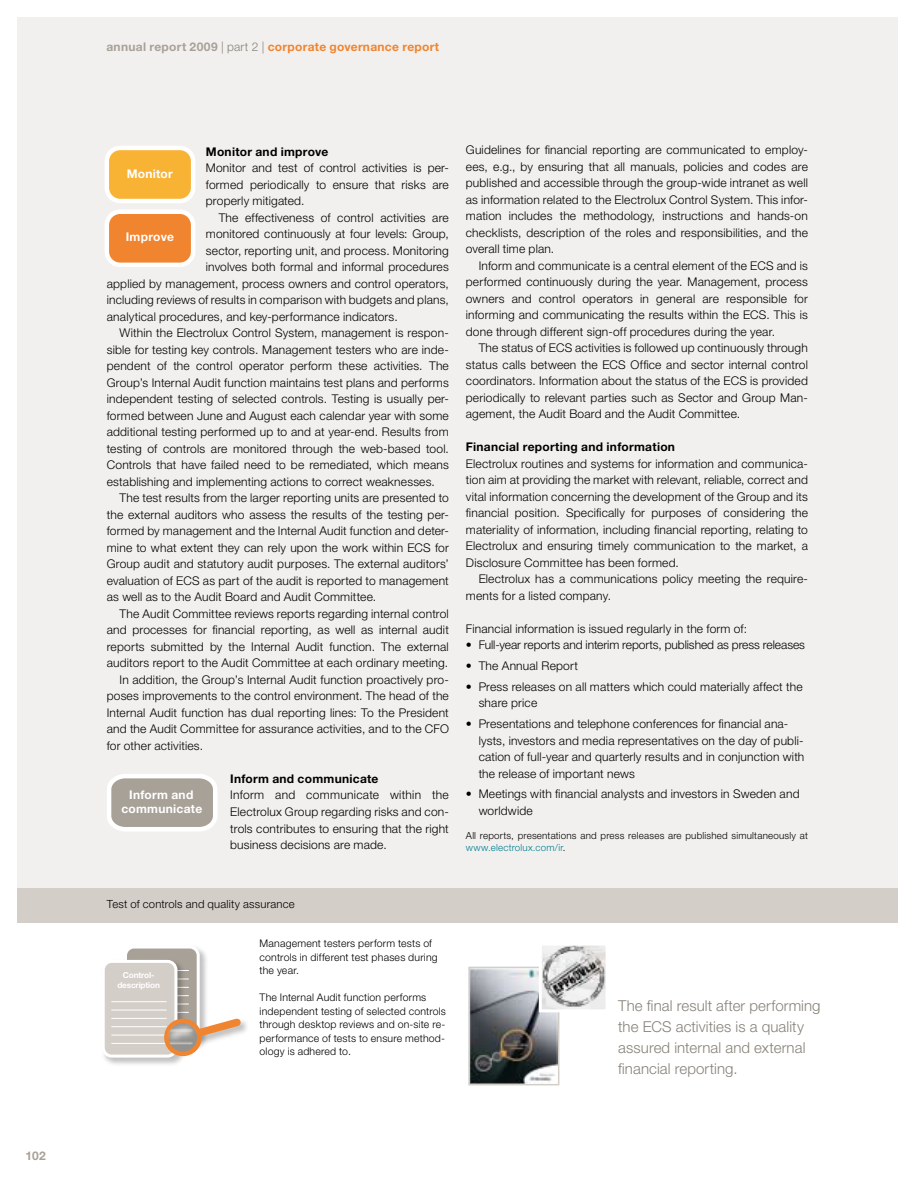
<style>
.page{position:relative;width:915px;height:1191px;background:#fff}
.page>*{position:absolute;margin:0;border:0;box-sizing:border-box;transform-origin:0 0}
.t1{font:300 15px/21px "Helvetica Neue LT Std";letter-spacing:.005em;color:#878179}
.t2{font:300 12px/16.5px "Helvetica Neue LT Std";letter-spacing:.015em;color:#000;text-align:justify}
.t3{font:700 12px "Helvetica Neue LT Std";letter-spacing:.025em;color:#000}
.t4{font:300 12px "Helvetica Neue LT Std";letter-spacing:-.005em;color:#000}
.t5{font:700 12px "Helvetica Neue LT Std";letter-spacing:.025em;color:#f0842f}
.t6{font:700 12px/13.5px "Helvetica Neue LT Std";letter-spacing:.02em;color:#fff;text-align:center}
.t7{font:700 12px "Helvetica Neue LT Std";color:#a8a198}
.t8{font:300 11.25px "Helvetica Neue LT Std";letter-spacing:.015em;color:#000}
.t9{font:300 10.5px/13.5px "Helvetica Neue LT Std";letter-spacing:.02em;color:#000}
.t10{font:300 9.75px/12px "Helvetica Neue LT Std";letter-spacing:.02em;color:#000}
.t11{font:700 8.25px/10.5px "Helvetica Neue LT Std";letter-spacing:-.02em;color:#fff;text-align:center}
.s1{color:#a8a198}
.s2{font-weight:300;color:#878179}
.s3{color:#007e91}
</style>
<div class="page">
<div style="left:17px;top:17px;width:880px;height:905px;background:#f2f0ee"></div>
<div style="left:17px;top:888px;width:880px;height:34px;background:#d4cec8"></div>
<img style="left:471px;top:969px;width:85px;height:113px">
<div style="left:468px;top:966px;width:91px;height:119px;border:2px solid #d4cec8"></div>
<div style="left:107px;top:148px;width:86px;height:53px;background:#f8b234;border-radius:13px"></div>
<div style="left:104px;top:146px;width:91px;height:57px;border:4px solid #fff;border-radius:13px"></div>
<div style="left:107px;top:212px;width:86px;height:53px;background:#f0842f;border-radius:13px"></div>
<div style="left:104px;top:209px;width:91px;height:58px;border:4px solid #fff;border-radius:13px"></div>
<svg style="left:107px;top:774px;width:110px;height:57px;background:#bbb6af"></svg>
<img style="left:198px;top:948px;width:9px;height:27px">
<div style="left:125px;top:947px;width:73px;height:94px;background:#a8a198;border-radius:9px"></div>
<div style="left:124px;top:945px;width:76px;height:98px;border:3px solid #fff;border-radius:9px"></div>
<img style="left:104px;top:957px;width:85px;height:107px">
<div style="left:103px;top:961px;width:73px;height:95px;background:#d4cec8;border-radius:9px"></div>
<div style="left:102px;top:960px;width:75px;height:97px;border:3px solid #fff;border-radius:9px"></div>
<hr style="left:111px;top:1043px;width:55px;height:1px;background:#fff">
<hr style="left:111px;top:1034px;width:55px;height:1px;background:#fff">
<hr style="left:111px;top:1026px;width:55px;height:1px;background:#fff">
<hr style="left:111px;top:1018px;width:55px;height:1px;background:#fff">
<hr style="left:111px;top:1009px;width:55px;height:1px;background:#fff">
<hr style="left:111px;top:1001px;width:55px;height:1px;background:#fff">
<img style="left:117px;top:975px;width:128px;height:90px">
<img style="left:542px;top:946px;width:62px;height:62px">
<div style="left:538px;top:942px;width:70px;height:70px;border:3px solid #fff"></div>
<p class="t7" style="left:26px;top:1148px;width:22px">102</p>
<p class="t5" style="left:106px;top:39px;width:334px"><span class="s1">annual report 2009</span> <span class="s2">| part 2 |</span> corporate governance report</p>
<p class="t3" style="left:206px;top:144px;width:124px">Monitor and improve</p>
<p class="t2" style="left:206px;top:159px;width:244px">Monitor and test of control activities is per&shy;formed periodically to ensure that risks are properly mitigated.</p>
<p class="t2" style="left:218px;top:209px;width:231px">The effectiveness of control activities are</p>
<p class="t2" style="left:206px;top:225px;width:244px">monitored continuously at four levels: Group,</p>
<p class="t2" style="left:206px;top:242px;width:244px">sector, reporting unit, and process. Monitoring</p>
<p class="t2" style="left:206px;top:258px;width:244px">involves both formal and informal procedures</p>
<p class="t2" style="left:107px;top:275px;width:343px">applied by management, process owners and control operators,</p>
<p class="t2" style="left:107px;top:291px;width:343px">including reviews of results in comparison with budgets and plans,</p>
<p class="t2" style="left:107px;top:308px;width:292px">analytical procedures, and key-performance indicators.</p>
<p class="t2" style="left:119px;top:324px;width:330px">Within the Electrolux Control System, management is respon-</p>
<p class="t2" style="left:107px;top:341px;width:343px">sible for testing key controls. Management testers who are inde-</p>
<p class="t2" style="left:107px;top:357px;width:343px">pendent of the control operator perform these activities. The</p>
<p class="t2" style="left:107px;top:374px;width:343px">Group’s Internal Audit function maintains test plans and performs</p>
<p class="t2" style="left:107px;top:390px;width:343px">independent testing of selected controls. Testing is usually per-</p>
<p class="t2" style="left:107px;top:407px;width:343px">formed between June and August each calendar year with some</p>
<p class="t2" style="left:107px;top:423px;width:343px">additional testing performed up to and at year-end. Results from</p>
<p class="t2" style="left:107px;top:440px;width:343px">testing of controls are monitored through the web-based tool.</p>
<p class="t2" style="left:107px;top:456px;width:343px">Controls that have failed need to be remediated, which means</p>
<p class="t2" style="left:107px;top:473px;width:329px">establishing and implementing actions to correct weaknesses.</p>
<p class="t2" style="left:119px;top:489px;width:331px">The test results from the larger reporting units are presented to</p>
<p class="t2" style="left:107px;top:506px;width:343px">the external auditors who assess the results of the testing per-</p>
<p class="t2" style="left:107px;top:522px;width:343px">formed by management and the Internal Audit function and deter-</p>
<p class="t2" style="left:107px;top:539px;width:343px">mine to what extent they can rely upon the work within ECS for</p>
<p class="t2" style="left:107px;top:555px;width:343px">Group audit and statutory audit purposes. The external auditors’</p>
<p class="t2" style="left:107px;top:572px;width:343px">evaluation of ECS as part of the audit is reported to management</p>
<p class="t2" style="left:107px;top:588px;width:271px">as well as to the Audit Board and Audit Committee.</p>
<p class="t2" style="left:119px;top:605px;width:330px">The Audit Committee reviews reports regarding internal control</p>
<p class="t2" style="left:107px;top:621px;width:343px">and processes for financial reporting, as well as internal audit</p>
<p class="t2" style="left:107px;top:638px;width:343px">reports submitted by the Internal Audit function. The external</p>
<p class="t2" style="left:107px;top:654px;width:342px">auditors report to the Audit Committee at each ordinary meeting.</p>
<p class="t2" style="left:119px;top:671px;width:330px">In addition, the Group’s Internal Audit function proactively pro-</p>
<p class="t2" style="left:107px;top:687px;width:343px">poses improvements to the control environment. The head of the</p>
<p class="t2" style="left:107px;top:704px;width:343px">Internal Audit function has dual reporting lines: To the President</p>
<p class="t2" style="left:107px;top:720px;width:343px">and the Audit Committee for assurance activities, and to the CFO</p>
<p class="t2" style="left:107px;top:737px;width:98px">for other activities.</p>
<p class="t6" style="left:127px;top:166px;width:48px">Monitor</p>
<p class="t6" style="left:126px;top:230px;width:50px">Improve</p>
<p class="t6" style="left:121px;top:788px;width:82px">Inform and communicate</p>
<p class="t3" style="left:230px;top:771px;width:150px">Inform and communicate</p>
<p class="t2" style="left:230px;top:786px;width:220px">Inform and communicate within the Electrolux Group regarding risks and con&shy;trols contributes to ensuring that the right business decisions are made.</p>
<p class="t2" style="left:465px;top:141px;width:343px">Guidelines for financial reporting are communicated to employ&shy;ees, e.g., by ensuring that all manuals, policies and codes are published and accessible through the group-wide intranet as well as information related to the Electrolux Control System. This infor&shy;mation includes the methodology, instructions and hands-on checklists, description of the roles and responsibilities, and the overall time plan.</p>
<p class="t2" style="left:465px;top:257px;width:343px;text-indent:13px">Inform and communicate is a central element of the ECS and is performed continuously during the year. Management, process owners and control operators in general are responsible for informing and communicating the results within the ECS. This is done through different sign-off procedures during the year.</p>
<p class="t2" style="left:465px;top:339px;width:343px;text-indent:13px">The status of ECS activities is followed up continuously through status calls between the ECS Office and sector internal control coordinators. Information about the status of the ECS is provided periodically to relevant parties such as Sector and Group Man&shy;agement, the Audit Board and the Audit Committee.</p>
<p class="t3" style="left:465px;top:440px;width:210px">Financial reporting and information</p>
<p class="t2" style="left:465px;top:455px;width:343px">Electrolux routines and systems for information and communica&shy;tion aim at providing the market with relevant, reliable, correct and vital information concerning the development of the Group and its financial position. Specifically for purposes of considering the materiality of information, including financial reporting, relating to Electrolux and ensuring timely communication to the market, a Disclosure Committee has been formed.</p>
<p class="t2" style="left:465px;top:570px;width:343px;text-indent:13px">Electrolux has a communications policy meeting the require&shy;ments for a listed company.</p>
<p class="t2" style="left:465px;top:620px;width:282px">Financial information is issued regularly in the form of:</p>
<p class="t4" style="left:465px;top:638px;width:340px">• Full-year reports and interim reports, published as press releases</p>
<p class="t2" style="left:465px;top:657px;width:113px">• The Annual Report</p>
<p class="t2" style="left:478px;top:678px;width:325px;text-indent:-13px">• Press releases on all matters which could materially affect the share price</p>
<p class="t2" style="left:478px;top:715px;width:327px;text-align:left;text-indent:-13px">• Presentations and telephone conferences for financial ana&shy;lysts, investors and media representatives on the day of publi&shy;cation of full-year and quarterly results and in conjunction with the release of important news</p>
<p class="t2" style="left:478px;top:785px;width:322px;text-indent:-13px">• Meetings with financial analysts and investors in Sweden and worldwide</p>
<p class="t10" style="left:465px;top:829px;width:343px">All reports, presentations and press releases are published simultaneously at <span class="s3">www.electrolux.com/ir</span>.</p>
<p class="t8" style="left:107px;top:897px;width:189px">Test of controls and quality assurance</p>
<p class="t11" style="left:117px;top:969px;width:44px">Control&shy;description</p>
<p class="t9" style="left:259px;top:936px;width:179px">Management testers perform tests of controls in different test phases during the year.</p>
<p class="t9" style="left:259px;top:990px;width:188px">The Internal Audit function performs independent testing of selected controls through desktop reviews and on-site re&shy;performance of tests to ensure method&shy;ology is adhered to.</p>
<p class="t1" style="left:618px;top:995px;width:204px">The final result after performing the ECS activities is a quality assured internal and external financial reporting.</p>
</div>
